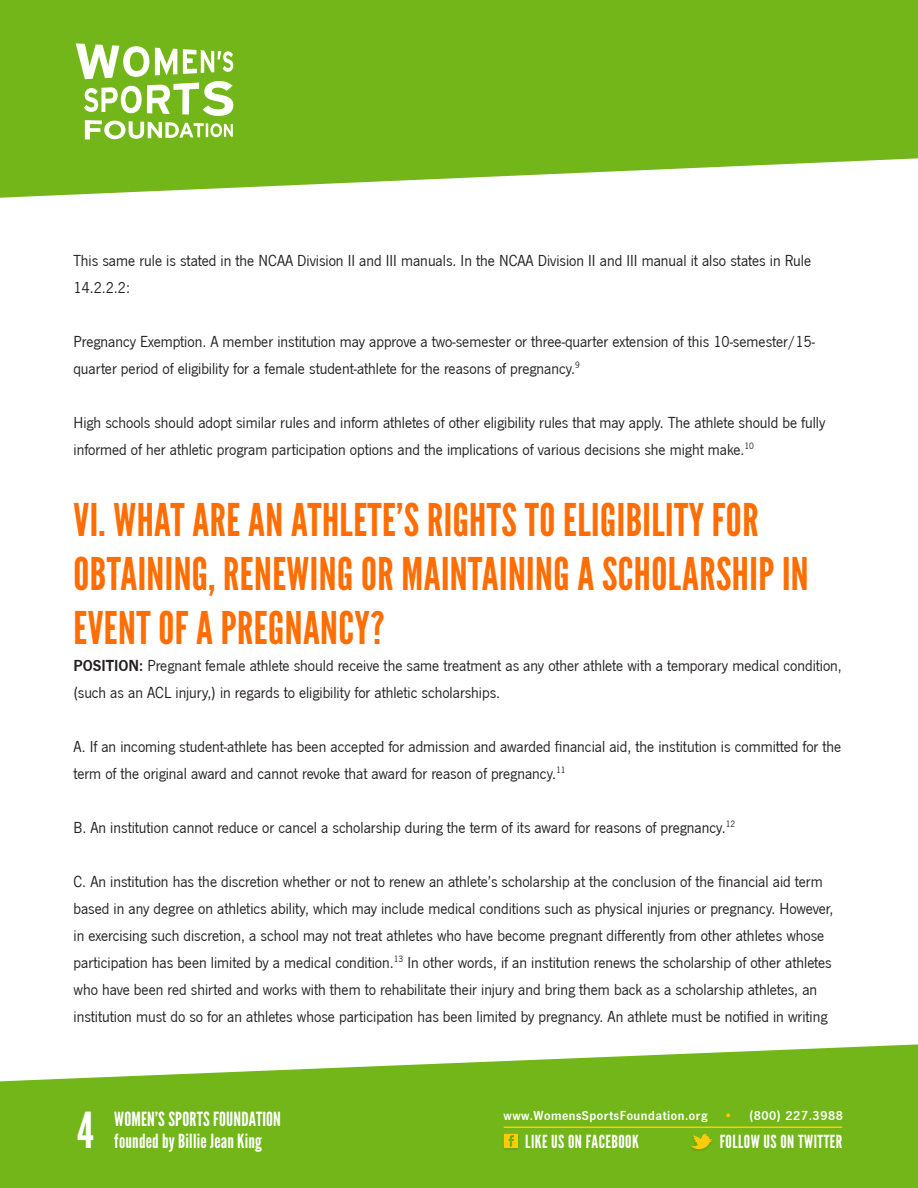
<style>
.page{position:relative;width:918px;height:1188px;background:#fff}
.page>*{position:absolute;margin:0;border:0;box-sizing:border-box;transform-origin:0 0}
.t1{font:49.5px "League Gothic";color:#fff}
.t2{font:45px/54px "League Gothic";letter-spacing:.01em;color:#ff6d03}
.t3{font:19.5px/22.5px "League Gothic";letter-spacing:.01em;color:#fff}
.t4{font:18px "League Gothic";letter-spacing:.025em;color:#fff}
.t5{font:16.5px/27px "News Got";color:#231f20}
.t6{font:13.5px "News Got Dem";letter-spacing:.04em;color:#fff}
.s1{font-family:"News Got Dem"}
.s2{color:#fc0}
</style>
<div class="page">
<svg style="left:0;top:0;width:918px;height:198px;background:#81be32"></svg>
<svg style="left:0;top:1044px;width:918px;height:144px;background:#84bf37"></svg>
<svg style="left:76px;top:43px;width:157px;height:96px"></svg>
<hr style="left:504px;top:1126px;width:338px;height:2px;background:#fc0">
<img style="left:501px;top:1132px;width:20px;height:20px">
<svg style="left:504px;top:1134px;width:14px;height:14px"></svg>
<img style="left:687px;top:1132px;width:29px;height:22px">
<svg style="left:690px;top:1134px;width:23px;height:18px"></svg>
<p class="t5" style="left:74px;top:247px;width:739px">This same rule is stated in the NCAA Division II and III manuals. In the NCAA Division II and III manual it also states in Rule<br>14.2.2.2:</p>
<p class="t5" style="left:74px;top:328px;width:743px">Pregnancy Exemption. A member institution may approve a two-semester or three-quarter extension of this 10-semester/15- quarter period of eligibility for a female student-athlete for the reasons of pregnancy.<sup>9</sup></p>
<p class="t5" style="left:74px;top:409px;width:753px">High schools should adopt similar rules and inform athletes of other eligibility rules that may apply. The athlete should be fully informed of her athletic program participation options and the implications of various decisions she might make.<sup>10</sup></p>
<p class="t2" style="left:74px;top:494px;width:737px">VI. WHAT ARE AN ATHLETE’S RIGHTS TO ELIGIBILITY FOR<br>OBTAINING, RENEWING OR MAINTAINING A SCHOLARSHIP IN<br>EVENT OF A PREGNANCY?</p>
<p class="t5" style="left:74px;top:652px;width:770px"><span class="s1">POSITION:</span> Pregnant female athlete should receive the same treatment as any other athlete with a temporary medical condition, (such as an ACL injury,) in regards to eligibility for athletic scholarships.</p>
<p class="t5" style="left:74px;top:733px;width:769px">A. If an incoming student-athlete has been accepted for admission and awarded financial aid, the institution is committed for the term of the original award and cannot revoke that award for reason of pregnancy.<sup>11</sup></p>
<p class="t5" style="left:74px;top:814px;width:663px">B. An institution cannot reduce or cancel a scholarship during the term of its award for reasons of pregnancy.<sup>12</sup></p>
<p class="t5" style="left:74px;top:868px;width:761px">C. An institution has the discretion whether or not to renew an athlete’s scholarship at the conclusion of the financial aid term based in any degree on athletics ability, which may include medical conditions such as physical injuries or pregnancy. However, in exercising such discretion, a school may not treat athletes who have become pregnant differently from other athletes whose participation has been limited by a medical condition.<sup>13</sup> In other words, if an institution renews the scholarship of other athletes who have been red shirted and works with them to rehabilitate their injury and bring them back as a scholarship athletes, an institution must do so for an athletes whose participation has been limited by pregnancy. An athlete must be notified in writing</p>
<h1 class="t1" style="left:77px;top:1102px;width:18px">4</h1>
<p class="t3" style="left:114px;top:1108px;width:168px">WOMEN’S SPORTS FOUNDATION founded by Billie Jean King</p>
<p class="t6" style="left:503px;top:1108px;width:341px">www.WomensSportsFoundation.org <span class="s2">•</span> (800) 227.3988</p>
<p class="t4" style="left:525px;top:1131px;width:115px">LIKE US ON FACEBOOK</p>
<p class="t4" style="left:720px;top:1131px;width:124px">FOLLOW US ON TWITTER</p>
</div>
